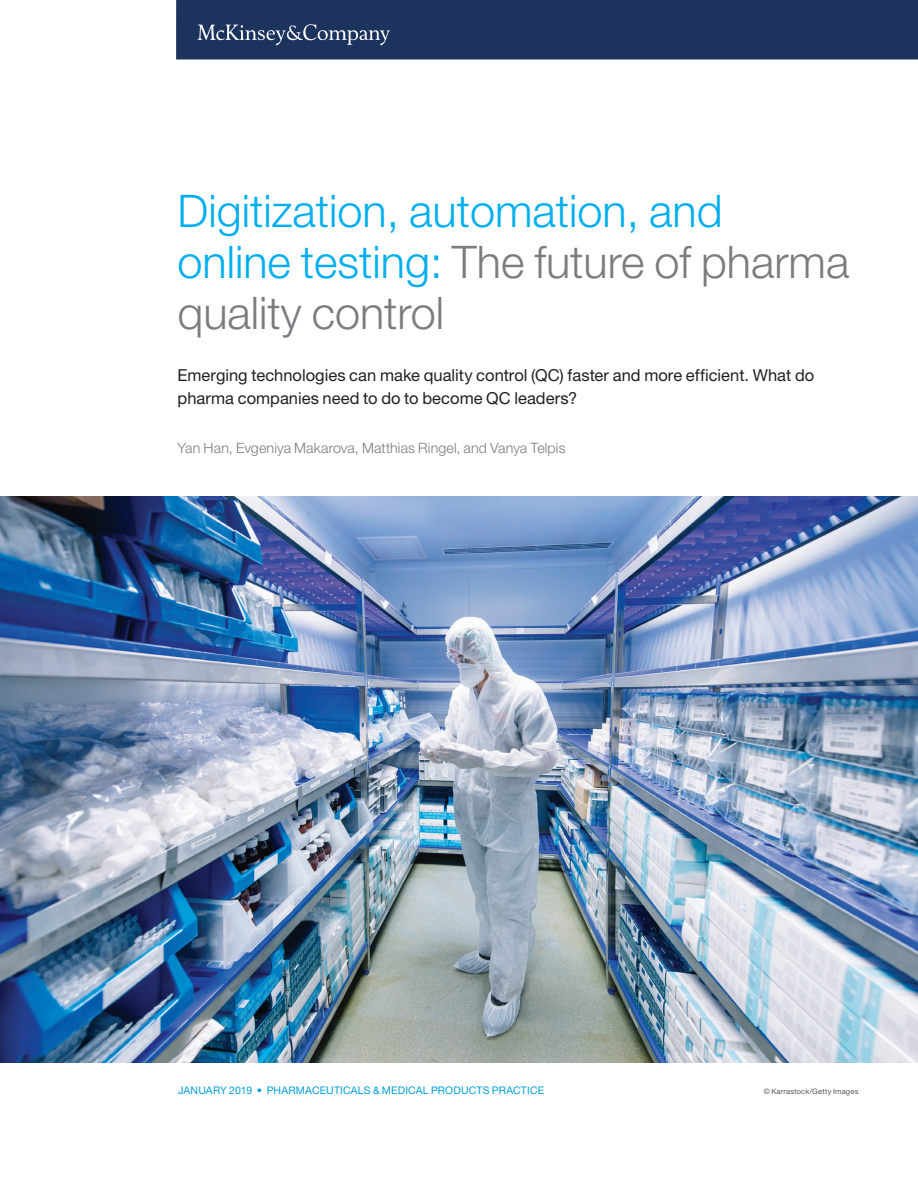
<style>
.page{position:relative;width:918px;height:1188px;background:#fff}
.page>*{position:absolute;margin:0;border:0;box-sizing:border-box;transform-origin:0 0}
.t1{font:300 45px/51px "Helvetica Neue LT Std";color:#00aeef}
.t2{font:16.5px/22.5px "Helvetica Neue LT Std";color:#231f20}
.t3{font:300 14.25px "Helvetica Neue LT Std";letter-spacing:.01em;color:#7a7c7f}
.t4{font:10.5px "Helvetica Neue LT Std";letter-spacing:.015em;color:#009fda}
.t5{font:7.5px "Helvetica Neue LT Std";letter-spacing:.025em;color:#57585a}
.s1{color:#7a7c7f}
</style>
<div class="page">
<div style="left:176px;top:0;width:742px;height:59px;background:#1c335e"></div>
<svg style="left:197px;top:24px;width:193px;height:21px"></svg>
<img style="left:0;top:497px;width:918px;height:566px">
<h1 class="t1" style="left:178px;top:185px;width:673px">Digitization, automation, and<br>online testing: <span class="s1">The future of pharma quality control</span></h1>
<p class="t2" style="left:178px;top:364px;width:638px">Emerging technologies can make quality control (QC) faster and more efficient. What do pharma companies need to do to become QC leaders?</p>
<p class="t3" style="left:178px;top:439px;width:389px">Yan Han, Evgeniya Makarova, Matthias Ringel, and Vanya Telpis</p>
<p class="t4" style="left:178px;top:1084px;width:368px">JANUARY 2019 • PHARMACEUTICALS &amp; MEDICAL PRODUCTS PRACTICE</p>
<p class="t5" style="left:764px;top:1087px;width:96px">© Karrastock/Getty Images</p>
</div>
